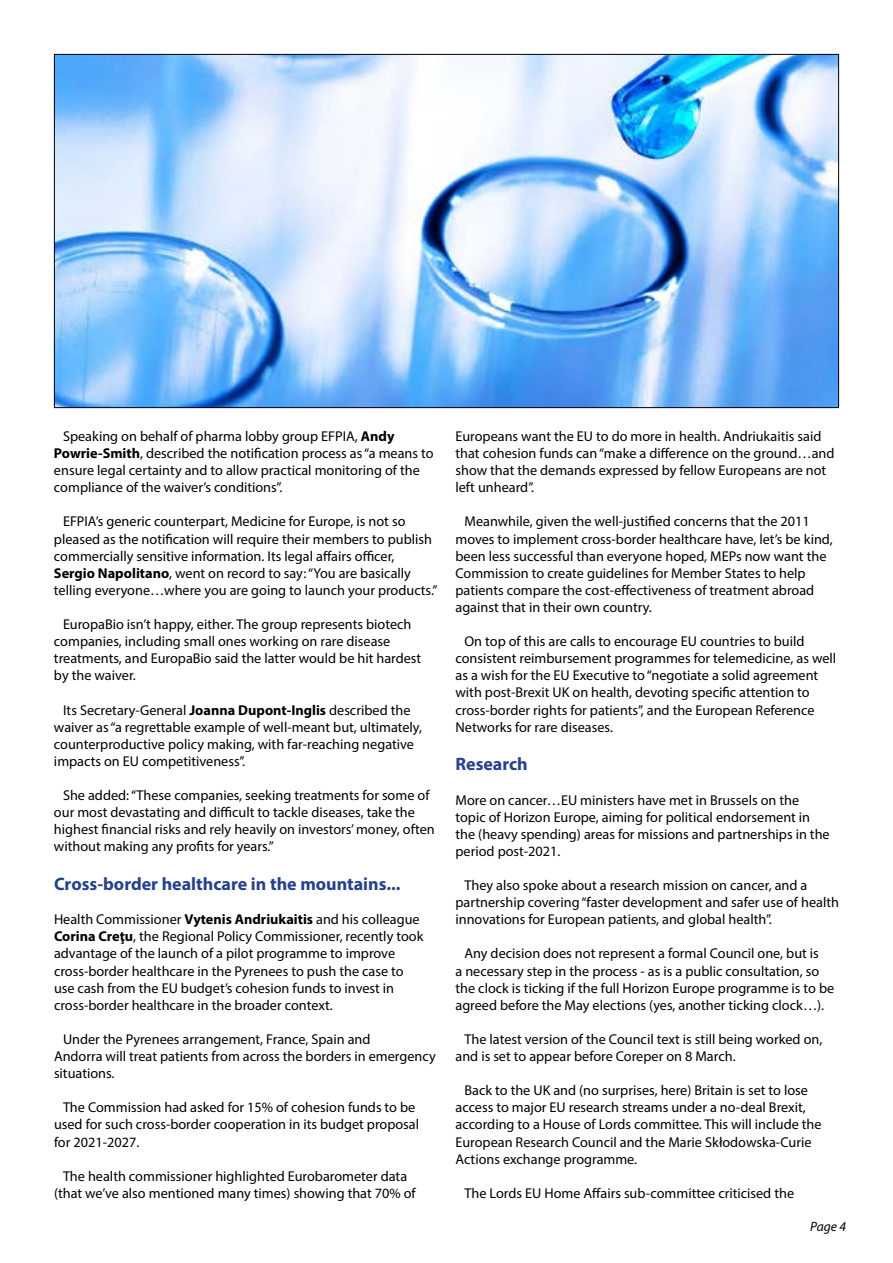
<style>
.page{position:relative;width:893px;height:1263px;background:#fff}
.page>*{position:absolute;margin:0;border:0;box-sizing:border-box;transform-origin:0 0}
.t1{font:700 18px "Myriad Pro";color:#25408f}
.t2{font:14.25px/17.1px "Myriad Pro";color:#000}
.t3{font:italic 13.5px "Myriad Pro";color:#000}
.s1{font-weight:700}
</style>
<div class="page">
<img style="left:56px;top:56px;width:781px;height:350px">
<p class="t2" style="left:54px;top:427px;width:381px;text-indent:9px">Speaking on behalf of pharma lobby group EFPIA, <span class="s1">Andy Powrie-Smith</span>, described the notification process as “a means to ensure legal certainty and to allow practical monitoring of the compliance of the waiver’s conditions”.</p>
<p class="t2" style="left:54px;top:513px;width:385px;text-indent:9px">EFPIA’s generic counterpart, Medicine for Europe, is not so pleased as the notification will require their members to publish commercially sensitive information. Its legal affairs officer, <span class="s1">Sergio Napolitano</span>, went on record to say: “You are basically telling everyone…where you are going to launch your products.”</p>
<p class="t2" style="left:54px;top:615px;width:369px;text-indent:9px">EuropaBio isn’t happy, either. The group represents biotech companies, including small ones working on rare disease treatments, and EuropaBio said the latter would be hit hardest by the waiver.</p>
<p class="t2" style="left:54px;top:701px;width:370px;text-indent:9px">Its Secretary-General <span class="s1">Joanna Dupont-Inglis</span> described the waiver as “a regrettable example of well-meant but, ultimately, counterproductive policy making, with far-reaching negative impacts on EU competitiveness”.</p>
<p class="t2" style="left:54px;top:786px;width:382px;text-indent:9px">She added: “These companies, seeking treatments for some of our most devastating and difficult to tackle diseases, take the highest financial risks and rely heavily on investors’ money, often without making any profits for years.”</p>
<p class="t1" style="left:54px;top:872px;width:348px">Cross-border healthcare in the mountains...</p>
<p class="t2" style="left:54px;top:911px;width:371px">Health Commissioner <span class="s1">Vytenis Andriukaitis</span> and his colleague <span class="s1">Corina Creţu</span>, the Regional Policy Commissioner, recently took advantage of the launch of a pilot programme to improve cross-border healthcare in the Pyrenees to push the case to use cash from the EU budget’s cohesion funds to invest in cross-border healthcare in the broader context.</p>
<p class="t2" style="left:54px;top:1030px;width:383px;text-indent:9px">Under the Pyrenees arrangement, France, Spain and<br>Andorra will treat patients from across the borders in emergency situations.</p>
<p class="t2" style="left:54px;top:1099px;width:367px;text-indent:9px">The Commission had asked for 15% of cohesion funds to be used for such cross-border cooperation in its budget proposal for 2021-2027.</p>
<p class="t2" style="left:54px;top:1167px;width:363px;text-align:center">The health commissioner highlighted Eurobarometer data (that we’ve also mentioned many times) showing that 70% of</p>
<p class="t2" style="left:455px;top:427px;width:381px">Europeans want the EU to do more in health. Andriukaitis said that cohesion funds can “make a difference on the ground…and show that the demands expressed by fellow Europeans are not left unheard”.</p>
<p class="t2" style="left:455px;top:513px;width:379px;text-indent:9px">Meanwhile, given the well-justified concerns that the 2011 moves to implement cross-border healthcare have, let’s be kind, been less successful than everyone hoped, MEPs now want the Commission to create guidelines for Member States to help patients compare the cost-effectiveness of treatment abroad against that in their own country.</p>
<p class="t2" style="left:455px;top:632px;width:382px;text-indent:9px">On top of this are calls to encourage EU countries to build consistent reimbursement programmes for telemedicine, as well as a wish for the EU Executive to “negotiate a solid agreement with post-Brexit UK on health, devoting specific attention to cross-border rights for patients”, and the European Reference Networks for rare diseases.</p>
<p class="t1" style="left:455px;top:752px;width:74px">Research</p>
<p class="t2" style="left:455px;top:791px;width:376px">More on cancer…EU ministers have met in Brussels on the topic of Horizon Europe, aiming for political endorsement in the (heavy spending) areas for missions and partnerships in the period post-2021.</p>
<p class="t2" style="left:455px;top:876px;width:385px;text-indent:9px">They also spoke about a research mission on cancer, and a partnership covering “faster development and safer use of health innovations for European patients, and global health”.</p>
<p class="t2" style="left:455px;top:945px;width:380px;text-indent:9px">Any decision does not represent a formal Council one, but is<br>a necessary step in the process - as is a public consultation, so the clock is ticking if the full Horizon Europe programme is to be agreed before the May elections (yes, another ticking clock…).</p>
<p class="t2" style="left:455px;top:1030px;width:368px;text-indent:9px">The latest version of the Council text is still being worked on, and is set to appear before Coreper on 8 March.</p>
<p class="t2" style="left:455px;top:1082px;width:368px;text-indent:9px">Back to the UK and (no surprises, here) Britain is set to lose access to major EU research streams under a no-deal Brexit, according to a House of Lords committee. This will include the European Research Council and the Marie Skłodowska-Curie Actions exchange programme.</p>
<p class="t2" style="left:464px;top:1184px;width:331px">The Lords EU Home Affairs sub-committee criticised the</p>
<p class="t3" style="left:810px;top:1218px;width:37px">Page 4</p>
</div>
